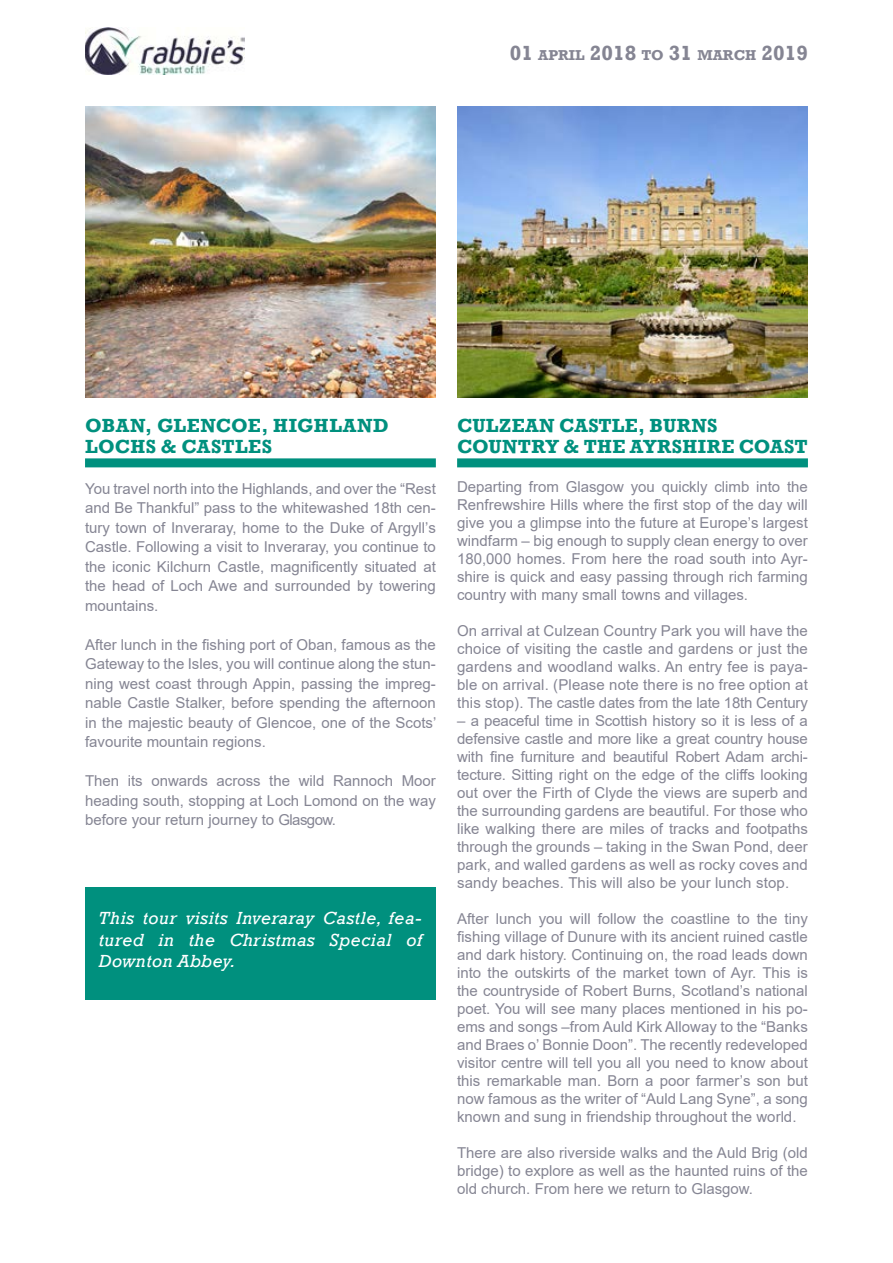
<style>
.page{position:relative;width:893px;height:1263px;background:#fff}
.page>*{position:absolute;margin:0;border:0;box-sizing:border-box;transform-origin:0 0}
.t1{font:700 21px "Rockwell";color:#858593}
.t2{font:700 19.5px/21px "Rockwell";letter-spacing:.015em;color:#00907e}
.t3{font:italic 18px/21.6px "Rockwell";letter-spacing:.03em;color:#fff;text-align:justify}
.t4{font:15px/18px "Arial";color:#858593;text-align:justify}
.s1{font-size:14.7px}
</style>
<div class="page">
<img style="left:85px;top:106px;width:351px;height:291px">
<img style="left:457px;top:106px;width:351px;height:291px">
<div style="left:85px;top:458px;width:351px;height:9px;background:#00907e"></div>
<div style="left:457px;top:458px;width:351px;height:9px;background:#00907e"></div>
<div style="left:85px;top:887px;width:351px;height:112px;background:#00907e"></div>
<img style="left:85px;top:27px;width:159px;height:48px">
<h1 class="t1" style="left:510px;top:41px;width:300px">01 <span class="s1">APRIL</span> 2018 <span class="s1">TO</span> 31 <span class="s1">MARCH</span> 2019</h1>
<h2 class="t2" style="left:85px;top:415px;width:305px">OBAN, GLENCOE, HIGHLAND<br>LOCHS &amp; CASTLES</h2>
<p class="t4" style="left:85px;top:478px;width:352px;line-height:19.5px">You travel north into the Highlands, and over the “Rest and Be Thankful” pass to the whitewashed 18th cen&shy;tury town of Inveraray, home to the Duke of Argyll’s Castle. Following a visit to Inveraray, you continue to the iconic Kilchurn Castle, magnificently situated at the head of Loch Awe and surrounded by towering mountains.</p>
<p class="t4" style="left:85px;top:634px;width:353px;line-height:19.5px">After lunch in the fishing port of Oban, famous as the Gateway to the Isles, you will continue along the stun&shy;ning west coast through Appin, passing the impreg&shy;nable Castle Stalker, before spending the afternoon in the majestic beauty of Glencoe, one of the Scots’ favourite mountain regions.</p>
<p class="t4" style="left:85px;top:771px;width:352px;line-height:19.5px">Then its onwards across the wild Rannoch Moor heading south, stopping at Loch Lomond on the way before your return journey to Glasgow.</p>
<p class="t3" style="left:99px;top:907px;width:325px">This tour visits Inveraray Castle, fea&shy;tured in the Christmas Special of Downton Abbey.</p>
<h2 class="t2" style="left:457px;top:415px;width:352px">CULZEAN CASTLE, BURNS<br>COUNTRY &amp; THE AYRSHIRE COAST</h2>
<p class="t4" style="left:457px;top:478px;width:352px">Departing from Glasgow you quickly climb into the Renfrewshire Hills where the first stop of the day will give you a glimpse into the future at Europe’s largest windfarm – big enough to supply clean energy to over 180,000 homes. From here the road south into Ayr&shy;shire is quick and easy passing through rich farming country with many small towns and villages.</p>
<p class="t4" style="left:457px;top:622px;width:352px">On arrival at Culzean Country Park you will have the choice of visiting the castle and gardens or just the gardens and woodland walks. An entry fee is paya&shy;ble on arrival. (Please note there is no free option at this stop). The castle dates from the late 18th Century</p>
<p class="t4" style="left:457px;top:712px;width:352px">– a peaceful time in Scottish history so it is less of a defensive castle and more like a great country house with fine furniture and beautiful Robert Adam archi&shy;tecture. Sitting right on the edge of the cliffs looking out over the Firth of Clyde the views are superb and the surrounding gardens are beautiful. For those who like walking there are miles of tracks and footpaths through the grounds – taking in the Swan Pond, deer park, and walled gardens as well as rocky coves and sandy beaches. This will also be your lunch stop.</p>
<p class="t4" style="left:457px;top:910px;width:352px">After lunch you will follow the coastline to the tiny fishing village of Dunure with its ancient ruined castle and dark history. Continuing on, the road leads down into the outskirts of the market town of Ayr. This is the countryside of Robert Burns, Scotland’s national poet. You will see many places mentioned in his po&shy;ems and songs –from Auld Kirk Alloway to the “Banks and Braes o’ Bonnie Doon”. The recently redeveloped visitor centre will tell you all you need to know about this remarkable man. Born a poor farmer’s son but now famous as the writer of “Auld Lang Syne”, a song known and sung in friendship throughout the world.</p>
<p class="t4" style="left:457px;top:1144px;width:352px">There are also riverside walks and the Auld Brig (old bridge) to explore as well as the haunted ruins of the old church. From here we return to Glasgow.</p>
</div>
